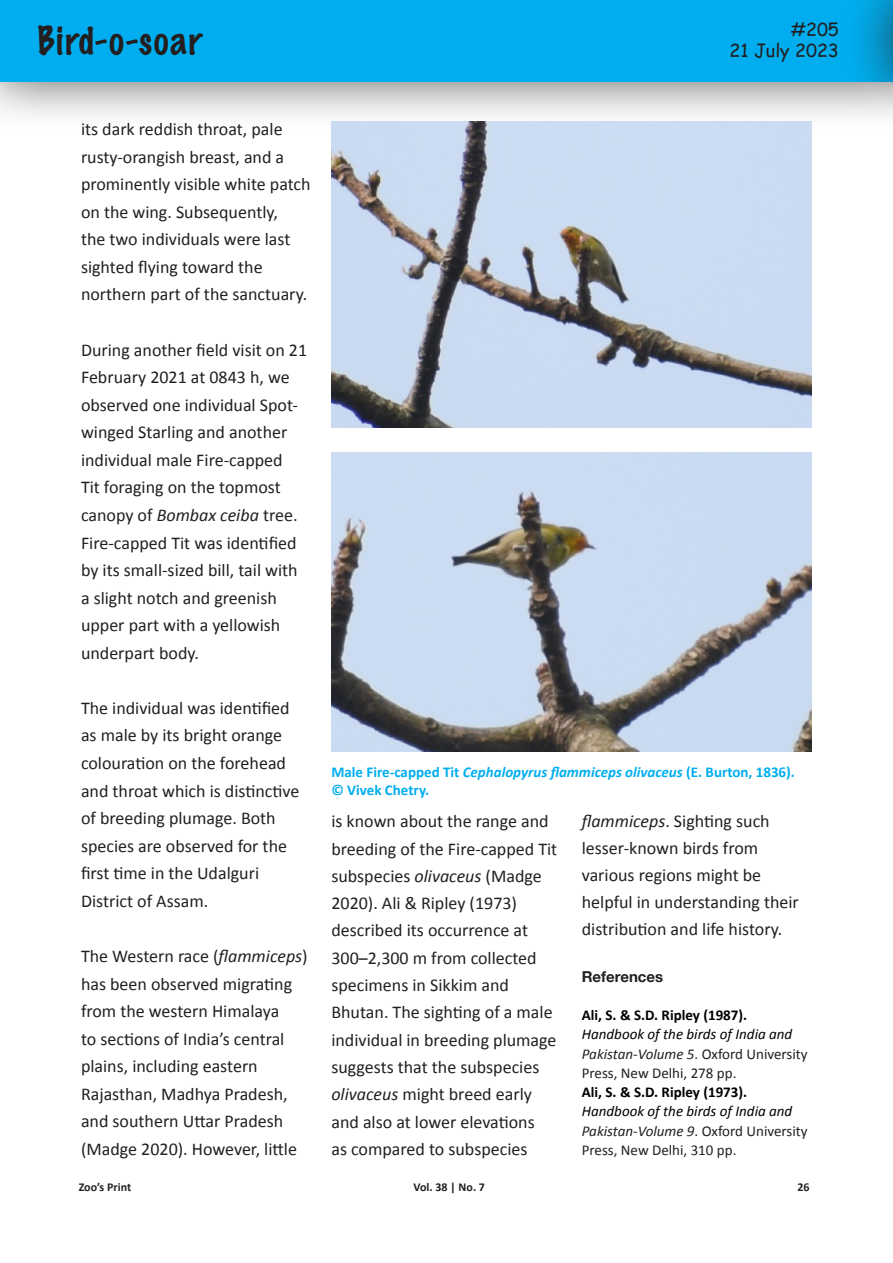
<style>
.page{position:relative;width:893px;height:1263px;background:#fff}
.page>*{position:absolute;margin:0;border:0;box-sizing:border-box;transform-origin:0 0}
.t1{font:100 36px "Marker Felt";letter-spacing:.045em;color:#231f20}
.t2{font:18px/27.6px "Calibri";color:#231f20}
.t3{font:18px "Comic Sans MS";color:#231f20}
.Default{font:15px/19.2px "Calibri";color:#231f20}
.t4{font:700 15px "Calibri";color:#00aeef}
.t5{font:700 15px "Helvetica Neue";color:#231f20}
.t6{font:700 12px "Calibri";color:#231f20}
.s1{font-style:italic}
.s2{font-weight:700;color:#000}
.s3{font-style:italic;color:#000}
</style>
<div class="page">
<div style="left:0;top:0;width:893px;height:131px;background:#231f20;opacity:.75"></div>
<div style="left:0;top:0;width:893px;height:81px;background:#00aeef"></div>
<div style="left:842px;top:0;width:51px;height:131px;background:#231f20;opacity:.75"></div>
<hr style="left:892px;top:0;width:1px;height:81px;background:#00aeef">
<img style="left:331px;top:122px;width:481px;height:306px">
<img style="left:331px;top:452px;width:481px;height:299px">
<h1 class="t1" style="left:38px;top:12px;width:166px">Bird-o-soar</h1>
<p class="t3" style="left:791px;top:16px;width:50px">#205</p>
<p class="t3" style="left:729px;top:37px;width:111px">21 July 2023</p>
<p class="t2" style="left:81px;top:114px;width:231px">its dark reddish throat, pale rusty-orangish breast, and a prominently visible white patch on the wing. Subsequently,<br>the two individuals were last sighted flying toward the northern part of the sanctuary.</p>
<p class="t2" style="left:81px;top:335px;width:228px">During another field visit on 21<br>February 2021 at 0843 h, we observed one individual Spot&shy;winged Starling and another individual male Fire-capped<br>Tit foraging on the topmost canopy of <span class="s1">Bombax ceiba</span> tree.<br>Fire-capped Tit was identified by its small-sized bill, tail with a slight notch and greenish upper part with a yellowish underpart body.</p>
<p class="t2" style="left:81px;top:693px;width:220px">The individual was identified as male by its bright orange colouration on the forehead and throat which is distinctive of breeding plumage. Both species are observed for the first time in the Udalguri<br>District of Assam.</p>
<p class="t2" style="left:81px;top:941px;width:228px">The Western race (<span class="s1">flammiceps</span>) has been observed migrating from the western Himalaya<br>to sections of India’s central plains, including eastern<br>Rajasthan, Madhya Pradesh, and southern Uttar Pradesh (Madge 2020). However, little</p>
<p class="t4" style="left:331px;top:763px;width:465px">Male Fire-capped Tit <span class="s1">Cephalopyrus flammiceps olivaceus</span> (E. Burton, 1836).</p>
<p class="t4" style="left:331px;top:781px;width:99px">© Vivek Chetry.</p>
<p class="t2" style="left:331px;top:807px;width:227px">is known about the range and breeding of the Fire-capped Tit subspecies <span class="s1">olivaceus</span> (Madge<br>2020). Ali &amp; Ripley (1973) described its occurrence at<br>300–2,300 m from collected specimens in Sikkim and<br>Bhutan. The sighting of a male individual in breeding plumage suggests that the subspecies <span class="s1">olivaceus</span> might breed early and also at lower elevations<br>as compared to subspecies</p>
<p class="t2" style="left:582px;top:807px;width:219px;line-height:27px"><span class="s1">flammiceps</span>. Sighting such lesser-known birds from various regions might be helpful in understanding their distribution and life history.</p>
<p class="t5" style="left:582px;top:964px;width:83px">References</p>
<p class="Default" style="left:582px;top:1005px;width:227px"><span class="s2">Ali, S. &amp; S.D. Ripley (1987).<br></span><span class="s3">Handbook of the birds of India and<br></span><span class="s1">Pakistan-Volume 5</span>. Oxford University<br>Press, New Delhi, 278 pp.</p>
<p class="Default" style="left:582px;top:1082px;width:227px"><span class="s2">Ali, S. &amp; S.D. Ripley (1973).<br></span><span class="s3">Handbook of the birds of India and<br></span><span class="s1">Pakistan-Volume 9</span>. Oxford University<br>Press, New Delhi, 310 pp.</p>
<p class="t6" style="left:79px;top:1179px;width:54px">Zoo’s Print</p>
<p class="t6" style="left:413px;top:1179px;width:73px">Vol. 38 | No. 7</p>
<p class="t6" style="left:797px;top:1179px;width:14px">26</p>
</div>
